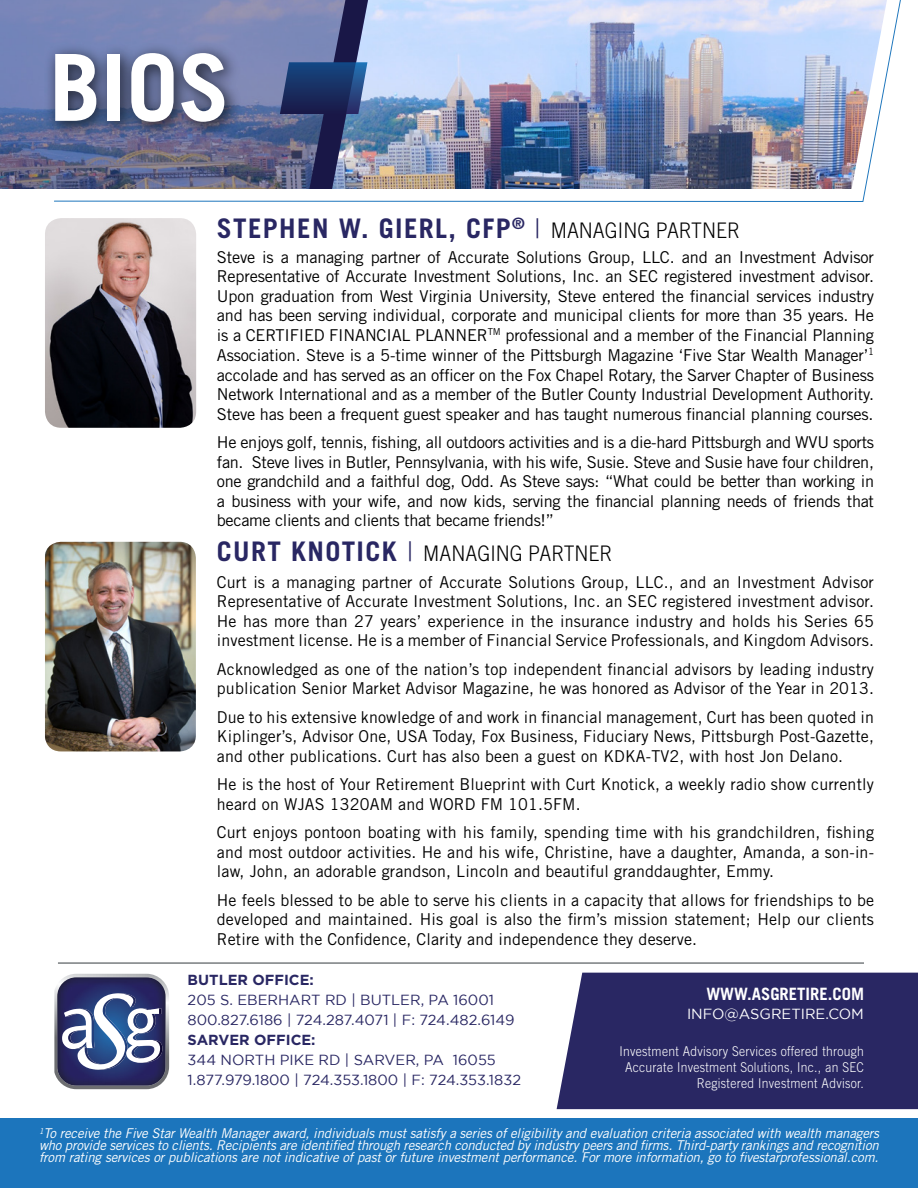
<style>
.page{position:relative;width:918px;height:1188px;background:#fff}
.page>*{position:absolute;margin:0;border:0;box-sizing:border-box;transform-origin:0 0}
.t1{font:700 92.55px "Trade Gothic LT Std";color:#fff}
.t2{font:700 27px "Trade Gothic LT Std";letter-spacing:.05em;color:#292763}
.t3{font:300 21.45px "Trade Gothic LT Std";color:#000;scale:.91 1}
.t4{font:700 17.1px "Trade Gothic LT Std";color:#fff}
.t5{font:16.35px/19.5px "Trade Gothic LT Std";letter-spacing:.01em;color:#000;text-align:justify}
.t6{font:14.55px/20px "Gotham";color:#292763}
.t7{font:700 14.55px "Gotham";color:#292763}
.t8{font:14.55px "Gotham";color:#fff}
.t9{font:italic 13.5px/12px "Trade Gothic LT Std";letter-spacing:-.01em;color:#fff;text-align:justify}
.t10{font:300 13.5px/16.2px "Trade Gothic LT Std";letter-spacing:.025em;color:#fff;text-align:right;scale:.9 1}
.s1{font-weight:300}
.s2{font-weight:300;font-size:21.45px;color:#000}
.s3{font-weight:700;font-size:27px;color:#292763}
.s4{font-size:27px;color:#292763}
</style>
<div class="page">
<svg style="left:0;top:0;width:53px;height:189px;background:#6976a5"></svg>
<div style="left:557px;top:973px;width:361px;height:136px;background:#292763"></div>
<div style="left:44px;top:42px;width:199px;height:98px;background:#000;opacity:.75"></div>
<img style="left:45px;top:542px;width:151px;height:209px">
<img style="left:45px;top:218px;width:151px;height:210px">
<img style="left:53px;top:0;width:848px;height:202px">
<svg style="left:54px;top:974px;width:115px;height:115px"></svg>
<hr style="left:58px;top:962px;width:806px;height:2px;background:#787d80">
<div style="left:0;top:1118px;width:918px;height:70px;background:#1c75bc"></div>
<h1 class="t1" style="left:50px;top:31px;width:182px">BIOS</h1>
<h2 class="t2" style="left:217px;top:211px;width:525px">STEPHEN W. GIERL, CFP<sup>®</sup> <span class="s1">|</span> <span class="s2">MANAGING PARTNER</span></h2>
<p class="t5" style="left:217px;top:247px;width:659px">Steve is a managing partner of Accurate Solutions Group, LLC. and an Investment Advisor Representative of Accurate Investment Solutions, Inc. an SEC registered investment advisor.<br>Upon graduation from West Virginia University, Steve entered the financial services industry and has been serving individual, corporate and municipal clients for more than 35 years. He is a CERTIFIED FINANCIAL PLANNER<sup>TM</sup> professional and a member of the Financial Planning Association. Steve is a 5-time winner of the Pittsburgh Magazine ‘Five Star Wealth Manager’<sup>1 </sup>accolade and has served as an officer on the Fox Chapel Rotary, the Sarver Chapter of Business Network International and as a member of the Butler County Industrial Development Authority.<br>Steve has been a frequent guest speaker and has taught numerous financial planning courses.</p>
<p class="t5" style="left:217px;top:432px;width:659px">He enjoys golf, tennis, fishing, all outdoors activities and is a die-hard Pittsburgh and WVU sports fan. Steve lives in Butler, Pennsylvania, with his wife, Susie. Steve and Susie have four children, one grandchild and a faithful dog, Odd. As Steve says: “What could be better than working in a business with your wife, and now kids, serving the financial planning needs of friends that became clients and clients that became friends!”</p>
<h3 class="t3" style="left:217px;top:541px;width:436px"><span class="s3">CURT KNOTICK</span> <span class="s4">|</span> MANAGING PARTNER</h3>
<p class="t5" style="left:217px;top:572px;width:659px">Curt is a managing partner of Accurate Solutions Group, LLC., and an Investment Advisor Representative of Accurate Investment Solutions, Inc. an SEC registered investment advisor.<br>He has more than 27 years’ experience in the insurance industry and holds his Series 65 investment license. He is a member of Financial Service Professionals, and Kingdom Advisors.</p>
<p class="t5" style="left:217px;top:659px;width:659px">Acknowledged as one of the nation’s top independent financial advisors by leading industry publication Senior Market Advisor Magazine, he was honored as Advisor of the Year in 2013.</p>
<p class="t5" style="left:217px;top:707px;width:659px">Due to his extensive knowledge of and work in financial management, Curt has been quoted in Kiplinger’s, Advisor One, USA Today, Fox Business, Fiduciary News, Pittsburgh Post-Gazette, and other publications. Curt has also been a guest on KDKA-TV2, with host Jon Delano.</p>
<p class="t5" style="left:217px;top:775px;width:659px">He is the host of Your Retirement Blueprint with Curt Knotick, a weekly radio show currently heard on WJAS 1320AM and WORD FM 101.5FM.</p>
<p class="t5" style="left:217px;top:823px;width:659px">Curt enjoys pontoon boating with his family, spending time with his grandchildren, fishing and most outdoor activities. He and his wife, Christine, have a daughter, Amanda, a son-in&shy;law, John, an adorable grandson, Lincoln and beautiful granddaughter, Emmy.</p>
<p class="t5" style="left:217px;top:890px;width:659px">He feels blessed to be able to serve his clients in a capacity that allows for friendships to be developed and maintained. His goal is also the firm’s mission statement; Help our clients Retire with the Confidence, Clarity and independence they deserve.</p>
<p class="t7" style="left:188px;top:971px;width:128px">BUTLER OFFICE:</p>
<p class="t6" style="left:188px;top:990px;width:328px">205 S. EBERHART RD | BUTLER, PA 16001<br>800.827.6186 | 724.287.4071 | F: 724.482.6149</p>
<p class="t7" style="left:188px;top:1030px;width:129px">SARVER OFFICE:</p>
<p class="t6" style="left:188px;top:1050px;width:335px">344 NORTH PIKE RD | SARVER, PA 16055<br>1.877.979.1800 | 724.353.1800 | F: 724.353.1832</p>
<p class="t4" style="left:706px;top:983px;width:159px">WWW.ASGRETIRE.COM</p>
<p class="t8" style="left:687px;top:1006px;width:178px">INFO@ASGRETIRE.COM</p>
<p class="t10" style="left:619px;top:1043px;width:273px">Investment Advisory Services offered through<br>Accurate Investment Solutions, Inc., an SEC<br>Registered Investment Advisor.</p>
<p class="t9" style="left:39px;top:1127px;width:841px"><sup>1</sup>To receive the Five Star Wealth Manager award, individuals must satisfy a series of eligibility and evaluation criteria associated with wealth managers who provide services to clients. Recipients are identified through research conducted by industry peers and firms. Third-party rankings and recognition from rating services or publications are not indicative of past or future investment performance. For more information, go to fivestarprofessional.com.</p>
</div>
